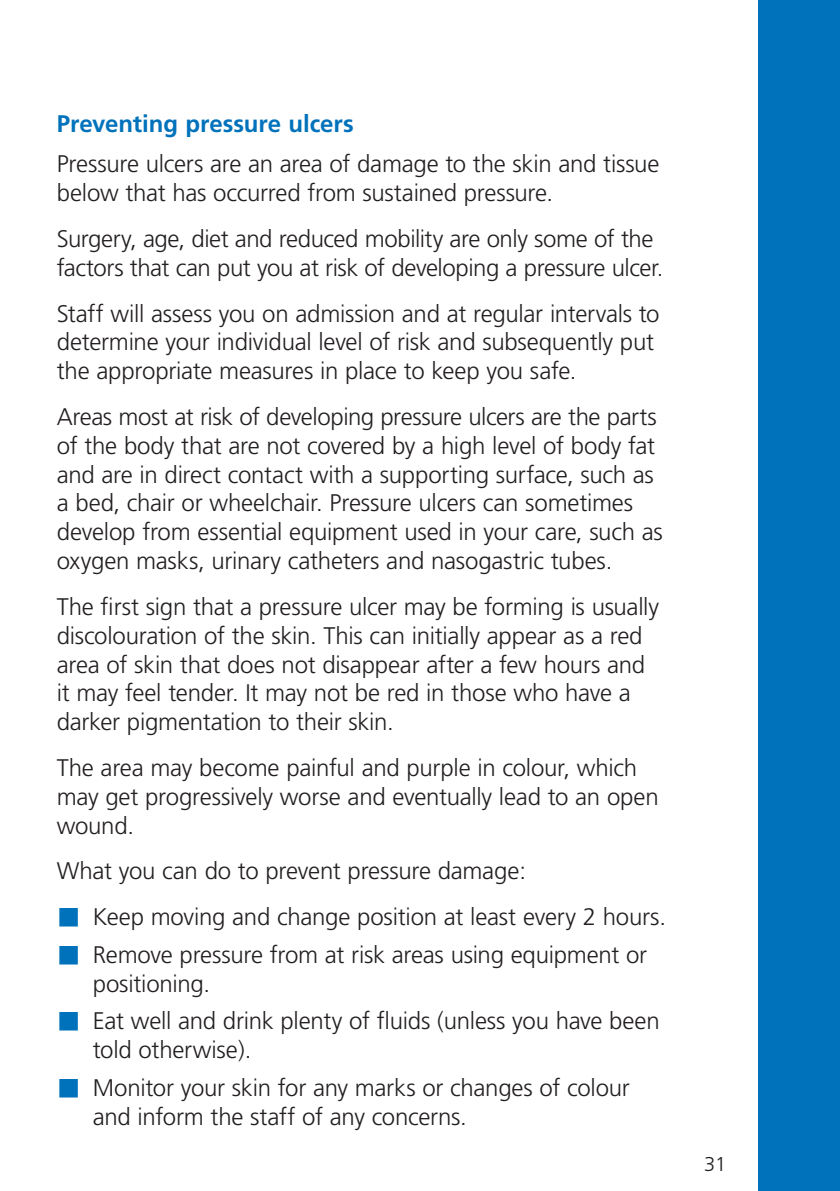
<style>
.page{position:relative;width:840px;height:1191px;background:#fff}
.page>*{position:absolute;margin:0;border:0;box-sizing:border-box;transform-origin:0 0}
.t1{font:300 24px/28.8px "Frutiger";letter-spacing:-.01em;color:#231f20}
.t2{font:700 24px "Frutiger";color:#0072bc}
.t3{font:300 20px "Frutiger";color:#231f20}
</style>
<div class="page">
<div style="left:758px;top:0;width:81px;height:1191px;background:#0072bc"></div>
<p class="t2" style="left:57px;top:110px;width:298px">Preventing pressure ulcers</p>
<p class="t1" style="left:57px;top:149px;width:604px">Pressure ulcers are an area of damage to the skin and tissue below that has occurred from sustained pressure.</p>
<p class="t1" style="left:57px;top:224px;width:603px">Surgery, age, diet and reduced mobility are only some of the factors that can put you at risk of developing a pressure ulcer.</p>
<p class="t1" style="left:57px;top:299px;width:604px">Staff will assess you on admission and at regular intervals to determine your individual level of risk and subsequently put the appropriate measures in place to keep you safe.</p>
<p class="t1" style="left:57px;top:402px;width:607px">Areas most at risk of developing pressure ulcers are the parts of the body that are not covered by a high level of body fat and are in direct contact with a supporting surface, such as a bed, chair or wheelchair. Pressure ulcers can sometimes develop from essential equipment used in your care, such as oxygen masks, urinary catheters and nasogastric tubes.</p>
<p class="t1" style="left:57px;top:592px;width:603px">The first sign that a pressure ulcer may be forming is usually discolouration of the skin. This can initially appear as a red area of skin that does not disappear after a few hours and it may feel tender. It may not be red in those who have a darker pigmentation to their skin.</p>
<p class="t1" style="left:57px;top:753px;width:603px">The area may become painful and purple in colour, which may get progressively worse and eventually lead to an open wound.</p>
<p class="t1" style="left:93px;top:848px;width:569px;line-height:46px;text-indent:-36px">What you can do to prevent pressure damage:<br>Keep moving and change position at least every 2 hours.</p>
<p class="t1" style="left:93px;top:940px;width:555px">Remove pressure from at risk areas using equipment or positioning.</p>
<p class="t1" style="left:93px;top:1006px;width:568px">Eat well and drink plenty of fluids (unless you have been told otherwise).</p>
<p class="t1" style="left:93px;top:1073px;width:538px">Monitor your skin for any marks or changes of colour and inform the staff of any concerns.</p>
<p class="t3" style="left:703px;top:1152px;width:24px">31</p>
</div>
